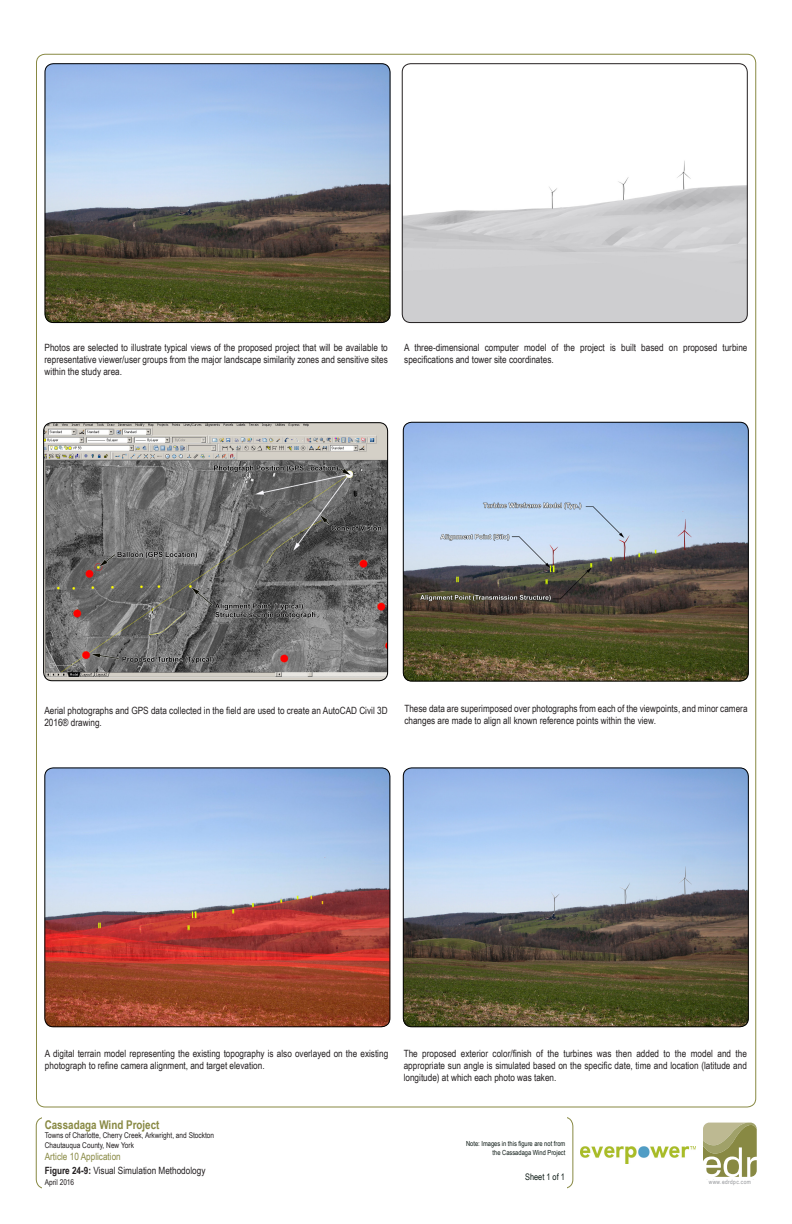
<style>
.page{position:relative;width:792px;height:1224px;background:#fff}
.page>*{position:absolute;margin:0;border:0;box-sizing:border-box;transform-origin:0 0}
.t1{font:700 12px "Arial Narrow";color:#888943}
.t2{font:10px/12px "Arial Narrow";color:#231f20}
.t3{font:10px "Arial Narrow";color:#888943}
.t4{font:9px "Arial Narrow";color:#0c1914}
.t5{font:8px/9.6px "Arial Narrow";color:#231f20}
.t6{font:7px/9px "Arial Narrow";color:#0c1914;text-align:right}
.t7{font:6px "Arial Narrow";letter-spacing:.06em;color:#939598}
.s1{font-weight:700}
</style>
<div class="page">
<svg style="left:703px;top:1123px;width:54px;height:54px;background:#acac7b"></svg>
<img style="left:581px;top:1147px;width:115px;height:16px">
<img style="left:45px;top:63px;width:345px;height:260px">
<div style="left:45px;top:63px;width:345px;height:260px;border:1px solid #000;border-radius:9px"></div>
<img style="left:402px;top:63px;width:346px;height:260px">
<div style="left:402px;top:63px;width:346px;height:260px;border:1px solid #231f20;border-radius:9px"></div>
<img style="left:43px;top:422px;width:345px;height:259px">
<div style="left:43px;top:422px;width:345px;height:259px;border:1px solid #000;border-radius:9px"></div>
<img style="left:403px;top:422px;width:346px;height:259px">
<div style="left:403px;top:422px;width:346px;height:259px;border:1px solid #000;border-radius:9px"></div>
<img style="left:45px;top:768px;width:345px;height:259px">
<div style="left:45px;top:768px;width:345px;height:259px;border:1px solid #000;border-radius:9px"></div>
<img style="left:403px;top:768px;width:346px;height:259px">
<div style="left:403px;top:768px;width:346px;height:259px;border:1px solid #000;border-radius:9px"></div>
<p class="t2" style="left:45px;top:341px;width:345px;text-align:justify">Photos are selected to illustrate typical views of the proposed project that will be available to representative viewer/user groups from the major landscape similarity zones and sensitive sites within the study area.</p>
<p class="t2" style="left:404px;top:341px;width:345px">A three-dimensional computer model of the project is built based on proposed turbine specifications and tower site coordinates.</p>
<p class="t2" style="left:44px;top:704px;width:345px">Aerial photographs and GPS data collected in the field are used to create an AutoCAD Civil 3D<br>2016® drawing.</p>
<p class="t2" style="left:404px;top:702px;width:345px">These data are superimposed over photographs from each of the viewpoints, and minor camera changes are made to align all known reference points within the view.</p>
<p class="t2" style="left:45px;top:1048px;width:345px">A digital terrain model representing the existing topography is also overlayed on the existing photograph to refine camera alignment, and target elevation.</p>
<p class="t2" style="left:404px;top:1048px;width:345px;text-align:justify">The proposed exterior color/finish of the turbines was then added to the model and the appropriate sun angle is simulated based on the specific date, time and location (latitude and longitude) at which each photo was taken.</p>
<p class="t1" style="left:45px;top:1115px;width:116px">Cassadaga Wind Project</p>
<p class="t5" style="left:45px;top:1130px;width:171px">Towns of Charlotte, Cherry Creek, Arkwright, and Stockton<br>Chautauqua County, New York</p>
<p class="t3" style="left:45px;top:1149px;width:78px">Article 10 Application</p>
<p class="t2" style="left:45px;top:1164px;width:162px"><span class="s1">Figure 24-9:</span> Visual Simulation Methodology</p>
<p class="t5" style="left:45px;top:1177px;width:31px">April 2016</p>
<p class="t6" style="left:466px;top:1139px;width:101px">Note: Images in this figure are not from the Cassadaga Wind Project</p>
<p class="t4" style="left:525px;top:1171px;width:41px">Sheet 1 of 1</p>
<p class="t7" style="left:709px;top:1177px;width:44px">www.edrdpc.com</p>
</div>
